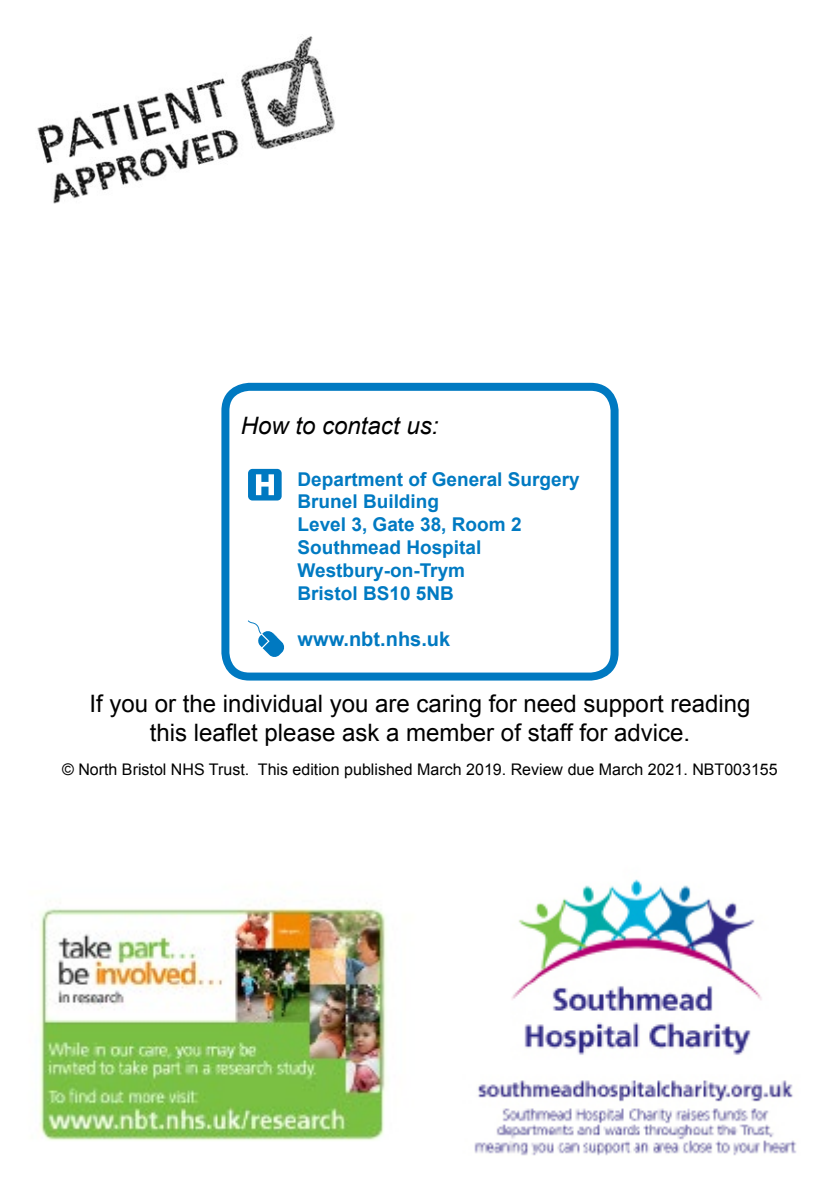
<style>
.page{position:relative;width:840px;height:1191px;background:#fff}
.page>*{position:absolute;margin:0;border:0;box-sizing:border-box;transform-origin:0 0}
.t1{font:24px/29.4px "Arial";color:#000;text-align:center}
.t2{font:italic 24px "Arial";color:#000}
.t3{font:700 20px "Arial";color:#0079c1}
.t4{font:700 19px/22.8px "Arial";color:#007ac2}
.t5{font:16px "Arial";color:#000}
</style>
<div class="page">
<div style="left:221px;top:383px;width:397px;height:297px;border:8px solid #0079c1;border-radius:24px"></div>
<div style="left:248px;top:469px;width:33px;height:31px;background:#0079c1;border-radius:4px"></div>
<svg style="left:256px;top:474px;width:18px;height:21px"></svg>
<svg style="left:248px;top:620px;width:37px;height:37px"></svg>
<img style="left:37px;top:36px;width:298px;height:168px">
<img style="left:39px;top:879px;width:758px;height:277px">
<p class="t2" style="left:240px;top:410px;width:199px">How to contact us:</p>
<p class="t4" style="left:297px;top:468px;width:283px">Department of General Surgery<br>Brunel Building<br>Level 3, Gate 38, Room 2<br>Southmead Hospital<br>Westbury-on-Trym<br>Bristol BS10 5NB</p>
<p class="t3" style="left:297px;top:626px;width:154px">www.nbt.nhs.uk</p>
<p class="t1" style="left:89px;top:689px;width:662px">If you or the individual you are caring for need support reading this leaflet please ask a member of staff for advice.</p>
<p class="t5" style="left:62px;top:759px;width:716px">© North Bristol NHS Trust. This edition published March 2019. Review due March 2021. NBT003155</p>
</div>
